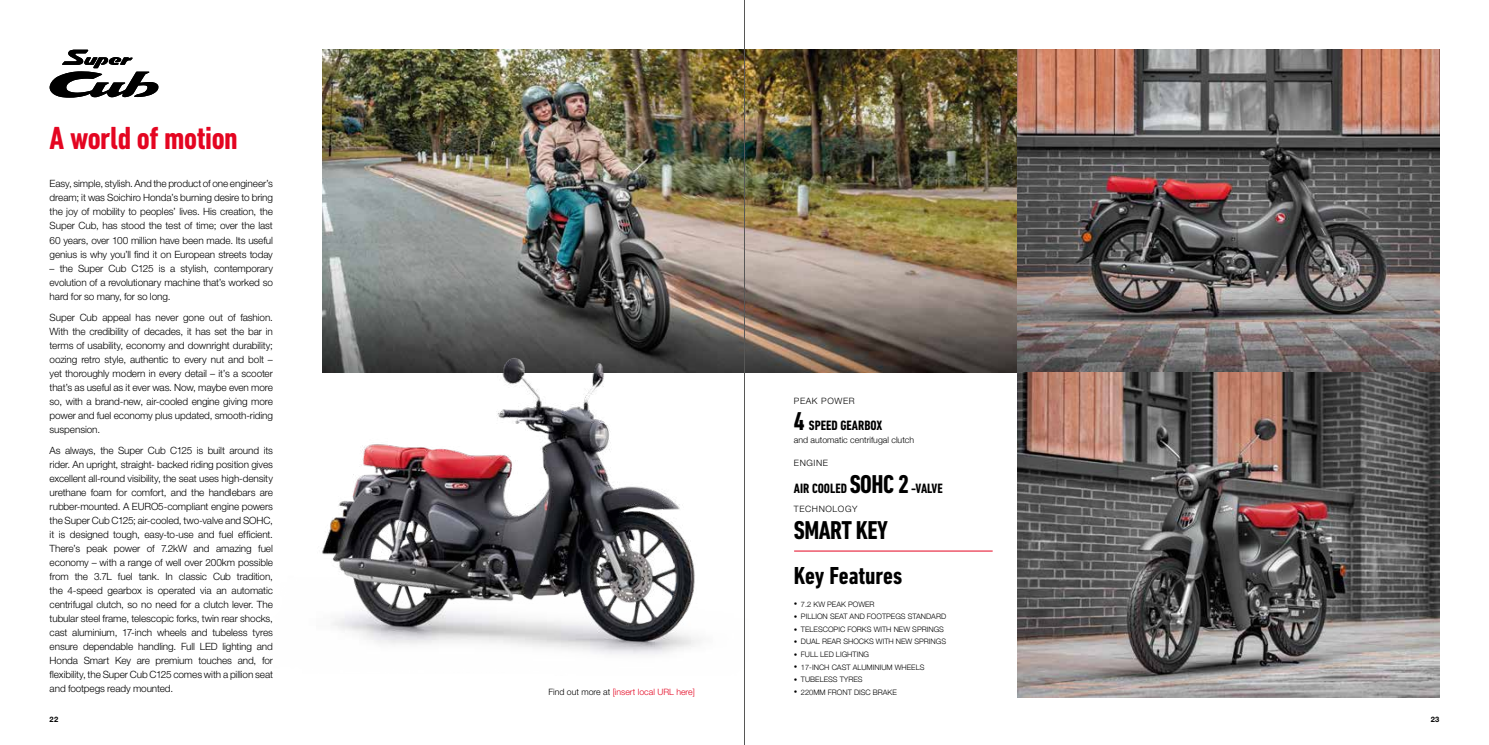
<style>
.page{position:relative;width:1489px;height:745px;background:#fff}
.page>*{position:absolute;margin:0;border:0;box-sizing:border-box;transform-origin:0 0}
.t1{font:700 condensed 32.5px "DIN Next LT Pro";letter-spacing:-.015em;color:#e40521}
.t2{font:700 condensed 26.25px "DIN Next LT Pro";letter-spacing:-.02em;color:#000}
.t3{font:700 condensed 25px "DIN Next LT Pro";letter-spacing:-.005em;color:#000}
.t4{font:700 condensed 13.75px "DIN Next LT Pro";color:#000}
.t5{font:300 10px/14px "Helvetica Neue LT Pro";letter-spacing:-.01em;color:#000;text-align:justify}
.t6{font:300 8.75px "Helvetica Neue LT Pro";color:#e40521}
.t7{font:300 8.75px "Helvetica Neue";color:#000}
.t8{font:300 8.75px "Helvetica Neue LT Pro";letter-spacing:.07em;color:#000}
.t9{font:300 7.5px "Helvetica Neue";color:#000}
.t10{font:700 7.5px "Helvetica Neue LT Pro";color:#000}
.s1{color:#000}
.s2{font-size:26.25px}
.s3{font-family:"Proxima Nova";font-weight:700;font-size:10px}
</style>
<div class="page">
<hr style="left:794px;top:550px;width:198px;height:1px;background:#e40521">
<svg style="left:50px;top:50px;width:108px;height:48px"></svg>
<img style="left:322px;top:50px;width:695px;height:322px">
<img style="left:1017px;top:50px;width:422px;height:322px">
<img style="left:1017px;top:372px;width:422px;height:325px">
<img style="left:322px;top:323px;width:450px;height:332px">
<hr style="left:744px;top:0;width:1px;height:744px;background:#575756">
<h1 class="t1" style="left:50px;top:119px;width:190px">A world of motion</h1>
<p class="t5" style="left:50px;top:176px;width:225px">Easy, simple, stylish. And the product of one engineer’s dream; it was Soichiro Honda’s burning desire to bring the joy of mobility to peoples’ lives. His creation, the Super Cub, has stood the test of time; over the last 60 years, over 100 million have been made. Its useful genius is why you’ll find it on European streets today</p>
<p class="t5" style="left:50px;top:260px;width:225px">– the Super Cub C125 is a stylish, contemporary evolution of a revolutionary machine that’s worked so hard for so many, for so long.</p>
<p class="t5" style="left:50px;top:310px;width:225px">Super Cub appeal has never gone out of fashion.<br>With the credibility of decades, it has set the bar in terms of usability, economy and downright durability; oozing retro style, authentic to every nut and bolt – yet thoroughly modern in every detail – it’s a scooter that’s as useful as it ever was. Now, maybe even more so, with a brand-new, air-cooled engine giving more power and fuel economy plus updated, smooth-riding suspension.</p>
<p class="t5" style="left:50px;top:443px;width:225px">As always, the Super Cub C125 is built around its rider. An upright, straight- backed riding position gives excellent all-round visibility, the seat uses high-density urethane foam for comfort, and the handlebars are rubber-mounted. A EURO5-compliant engine powers the Super Cub C125; air-cooled, two-valve and SOHC, it is designed tough, easy-to-use and fuel efficient.<br>There’s peak power of 7.2kW and amazing fuel economy – with a range of well over 200km possible from the 3.7L fuel tank. In classic Cub tradition, the 4-speed gearbox is operated via an automatic centrifugal clutch, so no need for a clutch lever. The tubular steel frame, telescopic forks, twin rear shocks, cast aluminium, 17-inch wheels and tubeless tyres ensure dependable handling. Full LED lighting and Honda Smart Key are premium touches and, for flexibility, the Super Cub C125 comes with a pillion seat and footpegs ready mounted.</p>
<p class="t6" style="left:548px;top:685px;width:148px"><span class="s1">Find out more at</span> [insert local URL here]</p>
<p class="t8" style="left:793px;top:395px;width:62px">PEAK POWER</p>
<h3 class="t4" style="left:793px;top:417px;width:90px"><span class="s2">4</span> SPEED GEARBOX</h3>
<p class="t7" style="left:793px;top:432px;width:122px">and automatic centrifugal clutch</p>
<p class="t8" style="left:793px;top:457px;width:36px">ENGINE</p>
<h3 class="t4" style="left:793px;top:480px;width:150px">AIR COOLED <span class="s2">SOHC 2</span> -VALVE</h3>
<p class="t8" style="left:793px;top:503px;width:65px">TECHNOLOGY</p>
<h2 class="t2" style="left:793px;top:514px;width:96px">SMART KEY</h2>
<h3 class="t3" style="left:793px;top:561px;width:110px">Key Features</h3>
<p class="t9" style="left:793px;top:597px;width:82px"><span class="s3">•</span> 7.2 KW PEAK POWER</p>
<p class="t9" style="left:793px;top:610px;width:154px"><span class="s3">•</span> PILLION SEAT AND FOOTPEGS STANDARD</p>
<p class="t9" style="left:793px;top:622px;width:152px"><span class="s3">•</span> TELESCOPIC FORKS WITH NEW SPRINGS</p>
<p class="t9" style="left:793px;top:635px;width:154px"><span class="s3">•</span> DUAL REAR SHOCKS WITH NEW SPRINGS</p>
<p class="t9" style="left:793px;top:648px;width:77px"><span class="s3">•</span> FULL LED LIGHTING</p>
<p class="t9" style="left:793px;top:660px;width:132px"><span class="s3">•</span> 17-INCH CAST ALUMINIUM WHEELS</p>
<p class="t9" style="left:793px;top:673px;width:70px"><span class="s3">•</span> TUBELESS TYRES</p>
<p class="t9" style="left:793px;top:685px;width:105px"><span class="s3">•</span> 220MM FRONT DISC BRAKE</p>
<p class="t10" style="left:50px;top:714px;width:10px">22</p>
<p class="t10" style="left:1430px;top:714px;width:10px">23</p>
</div>
